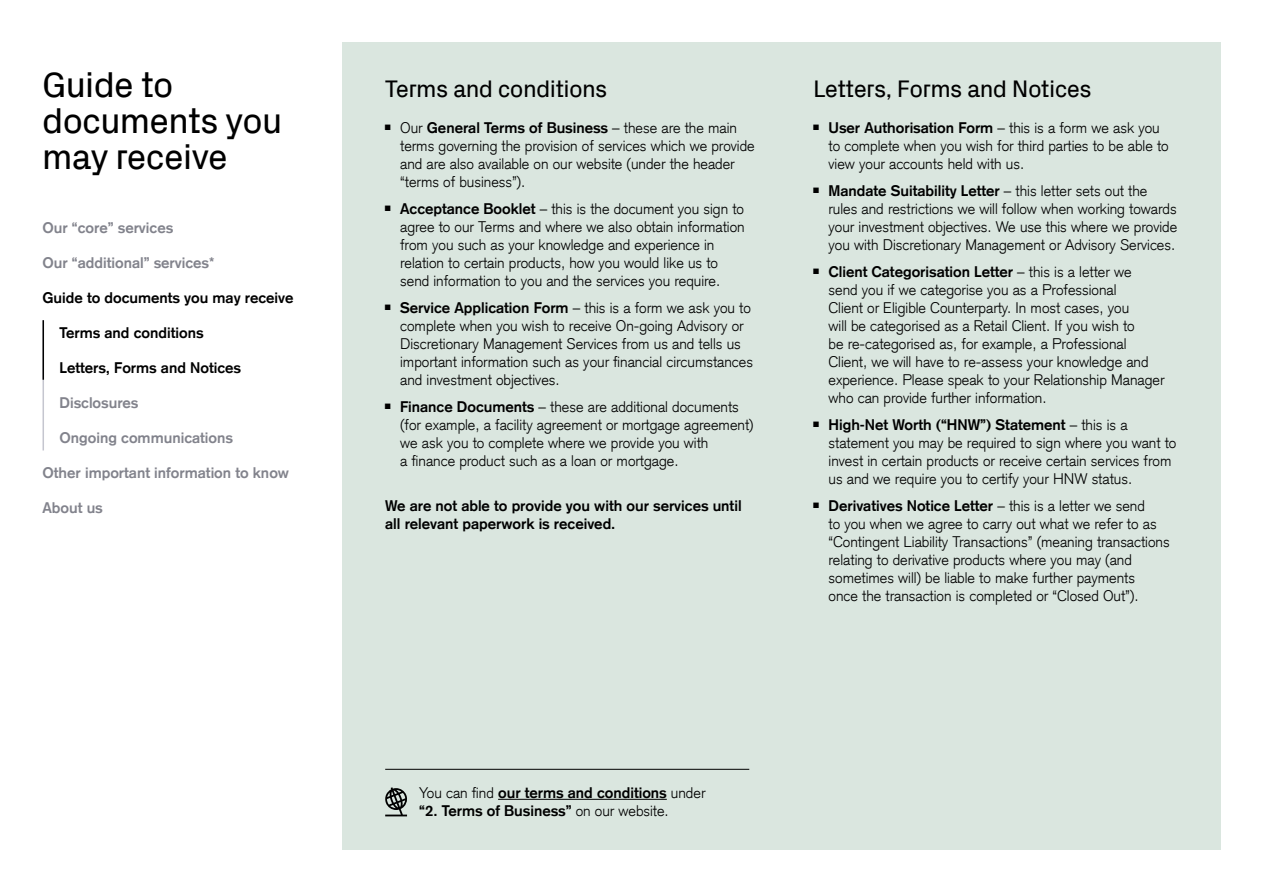
<style>
.page{position:relative;width:1263px;height:893px;background:#fff}
.page>*{position:absolute;margin:0;border:0;box-sizing:border-box;transform-origin:0 0}
.t1{font:36px/36px "Credit Suisse Headline";color:#000}
.Intro_Black{font:24px "Credit Suisse Headline";color:#000}
.t2{font:300 15px/18px "Credit Suisse Type";color:#000}
.Body_Copy_Bold{font:700 15px/18px "Credit Suisse Type";color:#000}
.Navigation_Bold_10pt{font:700 15px "Credit Suisse Type";color:#82838c}
.Navigation_Bold_10pt-2{font:700 15px "Credit Suisse Type";color:#000}
.s1{font-weight:700}
.s2{font-weight:300}
</style>
<div class="page">
<div style="left:342px;top:43px;width:878px;height:807px;background:#dae6df"></div>
<hr style="left:43px;top:320px;width:1px;height:130px;background:#c5c6cf">
<hr style="left:43px;top:320px;width:1px;height:60px;background:#000">
<hr style="left:385px;top:769px;width:364px;height:1px;background:#000">
<hr style="left:498px;top:799px;width:169px;height:1px;background:#000">
<svg style="left:385px;top:787px;width:23px;height:29px"></svg>
<h1 class="t1" style="left:43px;top:65px;width:241px">Guide to documents you may receive</h1>
<p class="Intro_Black" style="left:385px;top:72px;width:223px">Terms and conditions</p>
<p class="t2" style="left:400px;top:118px;width:356px">Our <span class="s1">General Terms of Business</span> – these are the main terms governing the provision of services which we provide and are also available on our website (under the header “terms of business”).</p>
<p class="t2" style="left:400px;top:199px;width:346px"><span class="s1">Acceptance Booklet</span> – this is the document you sign to agree to our Terms and where we also obtain information from you such as your knowledge and experience in relation to certain products, how you would like us to send information to you and the services you require.</p>
<p class="t2" style="left:400px;top:298px;width:354px"><span class="s1">Service Application Form</span> – this is a form we ask you to complete when you wish to receive On-going Advisory or Discretionary Management Services from us and tells us important information such as your financial circumstances and investment objectives.</p>
<p class="t2" style="left:400px;top:397px;width:355px"><span class="s1">Finance Documents</span> – these are additional documents (for example, a facility agreement or mortgage agreement) we ask you to complete where we provide you with<br>a finance product such as a loan or mortgage.</p>
<p class="Body_Copy_Bold" style="left:385px;top:496px;width:358px">We are not able to provide you with our services until all relevant paperwork is received.</p>
<p class="Navigation_Bold_10pt" style="left:43px;top:219px;width:132px">Our “core” services</p>
<p class="Navigation_Bold_10pt" style="left:43px;top:254px;width:173px">Our “additional” services*</p>
<p class="Navigation_Bold_10pt-2" style="left:43px;top:289px;width:252px">Guide to documents you may receive</p>
<p class="Navigation_Bold_10pt-2" style="left:60px;top:324px;width:145px">Terms and conditions</p>
<p class="Navigation_Bold_10pt-2" style="left:60px;top:359px;width:183px">Letters, Forms and Notices</p>
<p class="Navigation_Bold_10pt" style="left:60px;top:394px;width:80px">Disclosures</p>
<p class="Navigation_Bold_10pt" style="left:60px;top:429px;width:175px">Ongoing communications</p>
<p class="Navigation_Bold_10pt" style="left:43px;top:464px;width:248px">Other important information to know</p>
<p class="Navigation_Bold_10pt" style="left:43px;top:499px;width:62px">About us</p>
<p class="Intro_Black" style="left:813px;top:72px;width:279px">Letters, Forms and Notices</p>
<p class="t2" style="left:828px;top:118px;width:342px"><span class="s1">User Authorisation Form</span> – this is a form we ask you to complete when you wish for third parties to be able to view your accounts held with us.</p>
<p class="t2" style="left:828px;top:181px;width:350px"><span class="s1">Mandate Suitability Letter</span> – this letter sets out the rules and restrictions we will follow when working towards your investment objectives. We use this where we provide you with Discretionary Management or Advisory Services.</p>
<p class="t2" style="left:828px;top:262px;width:337px"><span class="s1">Client Categorisation Letter</span> – this is a letter we<br>send you if we categorise you as a Professional<br>Client or Eligible Counterparty. In most cases, you<br>will be categorised as a Retail Client. If you wish to<br>be re‑categorised as, for example, a Professional Client, we will have to re-assess your knowledge and experience. Please speak to your Relationship Manager who can provide further information.</p>
<p class="t2" style="left:828px;top:415px;width:349px"><span class="s1">High-Net Worth (“HNW”) Statement</span> – this is a statement you may be required to sign where you want to invest in certain products or receive certain services from us and we require you to certify your HNW status.</p>
<p class="t2" style="left:828px;top:496px;width:343px"><span class="s1">Derivatives Notice Letter</span> – this is a letter we send<br>to you when we agree to carry out what we refer to as “Contingent Liability Transactions” (meaning transactions relating to derivative products where you may (and sometimes will) be liable to make further payments<br>once the transaction is completed or “Closed Out”).</p>
<p class="Body_Copy_Bold" style="left:419px;top:784px;width:288px"><span class="s2">You can find</span> our terms and conditions <span class="s2">under </span>“2. Terms of Business” <span class="s2">on our website.</span></p>
</div>
